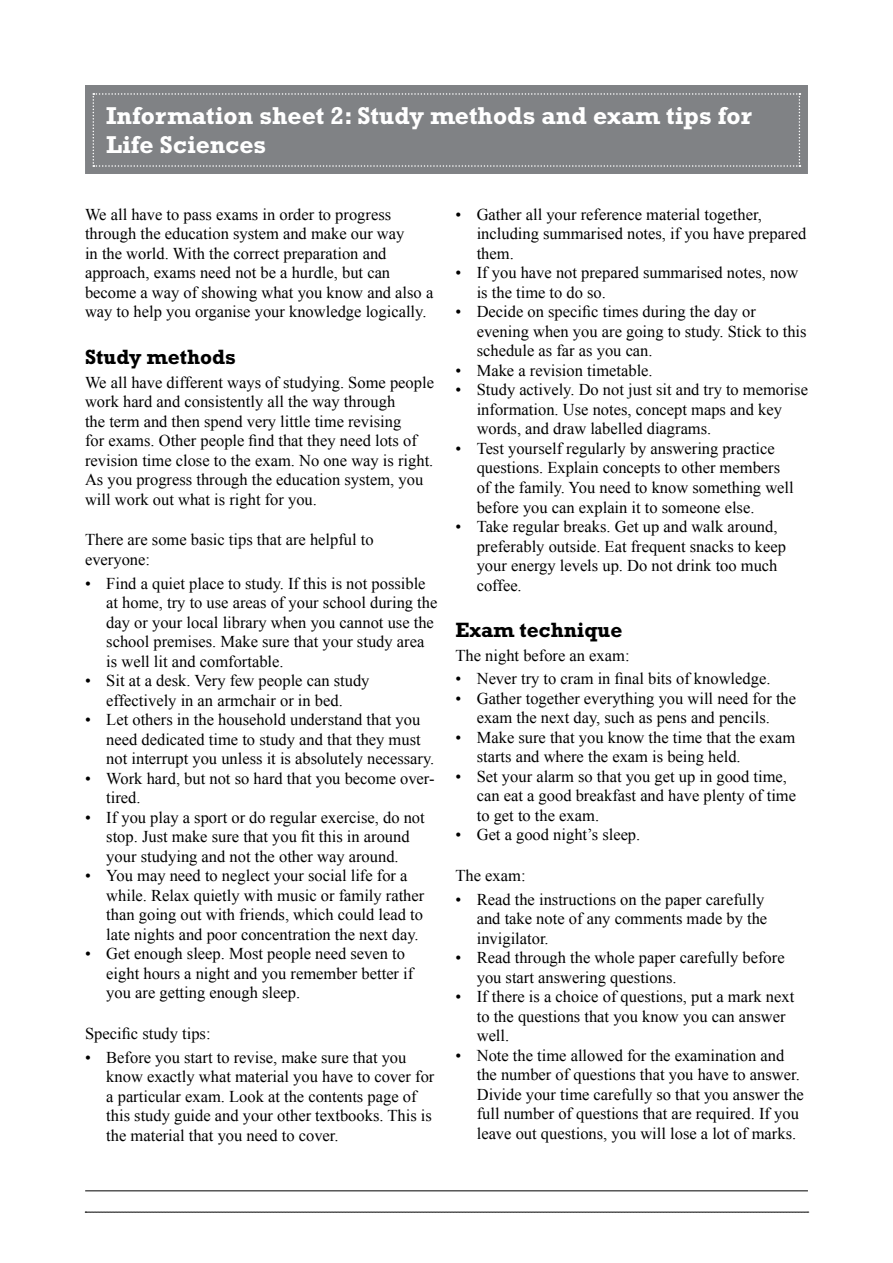
<style>
.page{position:relative;width:893px;height:1263px;background:#fff}
.page>*{position:absolute;margin:0;border:0;box-sizing:border-box;transform-origin:0 0}
.t1{font:700 24.75px/29.7px "Rockwell Std";color:#fff}
.t2{font:700 21px "Rockwell Std";color:#000}
.t3{font:16.5px/19.5px "Times New Roman";color:#000}
</style>
<div class="page">
<hr style="left:85px;top:1190px;width:723px;height:1px;background:#000">
<svg style="left:85px;top:1212px;width:724px;height:1px"></svg>
<div style="left:85px;top:85px;width:723px;height:89px;background:#808285"></div>
<div style="left:93px;top:93px;width:707px;height:74px;background:#808285"></div>
<h1 class="t1" style="left:106px;top:100px;width:647px">Information sheet 2: Study methods and exam tips for<br>Life Sciences</h1>
<h1 class="t1" style="left:106px;top:108px;width:153px">Introduction</h1>
<p class="t3" style="left:85px;top:204px;width:350px">We all have to pass exams in order to progress through the education system and make our way<br>in the world. With the correct preparation and approach, exams need not be a hurdle, but can become a way of showing what you know and also a way to help you organise your knowledge logically.</p>
<p class="t2" style="left:85px;top:344px;width:152px">Study methods</p>
<p class="t3" style="left:85px;top:372px;width:350px">We all have different ways of studying. Some people work hard and consistently all the way through<br>the term and then spend very little time revising<br>for exams. Other people find that they need lots of revision time close to the exam. No one way is right.<br>As you progress through the education system, you will work out what is right for you.</p>
<p class="t3" style="left:85px;top:530px;width:290px">There are some basic tips that are helpful to everyone:</p>
<p class="t3" style="left:106px;top:573px;width:333px;text-indent:-21px">• Find a quiet place to study. If this is not possible at home, try to use areas of your school during the day or your local library when you cannot use the school premises. Make sure that your study area is well lit and comfortable.</p>
<p class="t3" style="left:85px;top:671px;width:286px;text-align:center">• Sit at a desk. Very few people can study effectively in an armchair or in bed.</p>
<p class="t3" style="left:106px;top:710px;width:329px;text-indent:-21px">• Let others in the household understand that you need dedicated time to study and that they must not interrupt you unless it is absolutely necessary.</p>
<p class="t3" style="left:106px;top:768px;width:330px;text-indent:-21px">• Work hard, but not so hard that you become over&shy;tired.</p>
<p class="t3" style="left:85px;top:807px;width:341px;text-align:center">• If you play a sport or do regular exercise, do not stop. Just make sure that you fit this in around<br>your studying and not the other way around.</p>
<p class="t3" style="left:106px;top:866px;width:320px;text-indent:-21px">• You may need to neglect your social life for a while. Relax quietly with music or family rather than going out with friends, which could lead to late nights and poor concentration the next day.</p>
<p class="t3" style="left:106px;top:944px;width:309px;text-indent:-21px">• Get enough sleep. Most people need seven to eight hours a night and you remember better if you are getting enough sleep.</p>
<p class="t3" style="left:85px;top:1023px;width:127px">Specific study tips:</p>
<p class="t3" style="left:106px;top:1047px;width:330px;text-indent:-21px">• Before you start to revise, make sure that you know exactly what material you have to cover for a particular exam. Look at the contents page of this study guide and your other textbooks. This is the material that you need to cover.</p>
<p class="t3" style="left:477px;top:204px;width:331px;text-indent:-21px">• Gather all your reference material together, including summarised notes, if you have prepared them.</p>
<p class="t3" style="left:477px;top:263px;width:323px;text-indent:-21px">• If you have not prepared summarised notes, now is the time to do so.</p>
<p class="t3" style="left:477px;top:302px;width:331px;text-indent:-21px">• Decide on specific times during the day or evening when you are going to study. Stick to this schedule as far as you can.</p>
<p class="t3" style="left:455px;top:360px;width:199px">• Make a revision timetable.</p>
<p class="t3" style="left:477px;top:380px;width:333px;text-indent:-21px">• Study actively. Do not just sit and try to memorise information. Use notes, concept maps and key words, and draw labelled diagrams.</p>
<p class="t3" style="left:477px;top:438px;width:318px;text-indent:-21px">• Test yourself regularly by answering practice questions. Explain concepts to other members of the family. You need to know something well before you can explain it to someone else.</p>
<p class="t3" style="left:477px;top:516px;width:311px;text-indent:-21px">• Take regular breaks. Get up and walk around, preferably outside. Eat frequent snacks to keep your energy levels up. Do not drink too much coffee.</p>
<p class="t2" style="left:455px;top:617px;width:169px">Exam technique</p>
<p class="t3" style="left:455px;top:645px;width:176px">The night before an exam:</p>
<p class="t3" style="left:455px;top:669px;width:317px">• Never try to cram in final bits of knowledge.</p>
<p class="t3" style="left:455px;top:688px;width:342px;text-align:center">• Gather together everything you will need for the exam the next day, such as pens and pencils.</p>
<p class="t3" style="left:477px;top:727px;width:320px;text-indent:-21px">• Make sure that you know the time that the exam starts and where the exam is being held.</p>
<p class="t3" style="left:477px;top:766px;width:321px;text-indent:-21px">• Set your alarm so that you get up in good time, can eat a good breakfast and have plenty of time to get to the exam.</p>
<p class="t3" style="left:455px;top:825px;width:186px">• Get a good night’s sleep.</p>
<p class="t3" style="left:455px;top:866px;width:72px">The exam:</p>
<p class="t3" style="left:477px;top:889px;width:292px;text-indent:-21px">• Read the instructions on the paper carefully and take note of any comments made by the invigilator.</p>
<p class="t3" style="left:477px;top:948px;width:309px;text-indent:-21px">• Read through the whole paper carefully before you start answering questions.</p>
<p class="t3" style="left:477px;top:987px;width:319px;text-indent:-21px">• If there is a choice of questions, put a mark next to the questions that you know you can answer well.</p>
<p class="t3" style="left:477px;top:1045px;width:329px;text-indent:-21px">• Note the time allowed for the examination and the number of questions that you have to answer.<br>Divide your time carefully so that you answer the full number of questions that are required. If you leave out questions, you will lose a lot of marks.</p>
</div>
